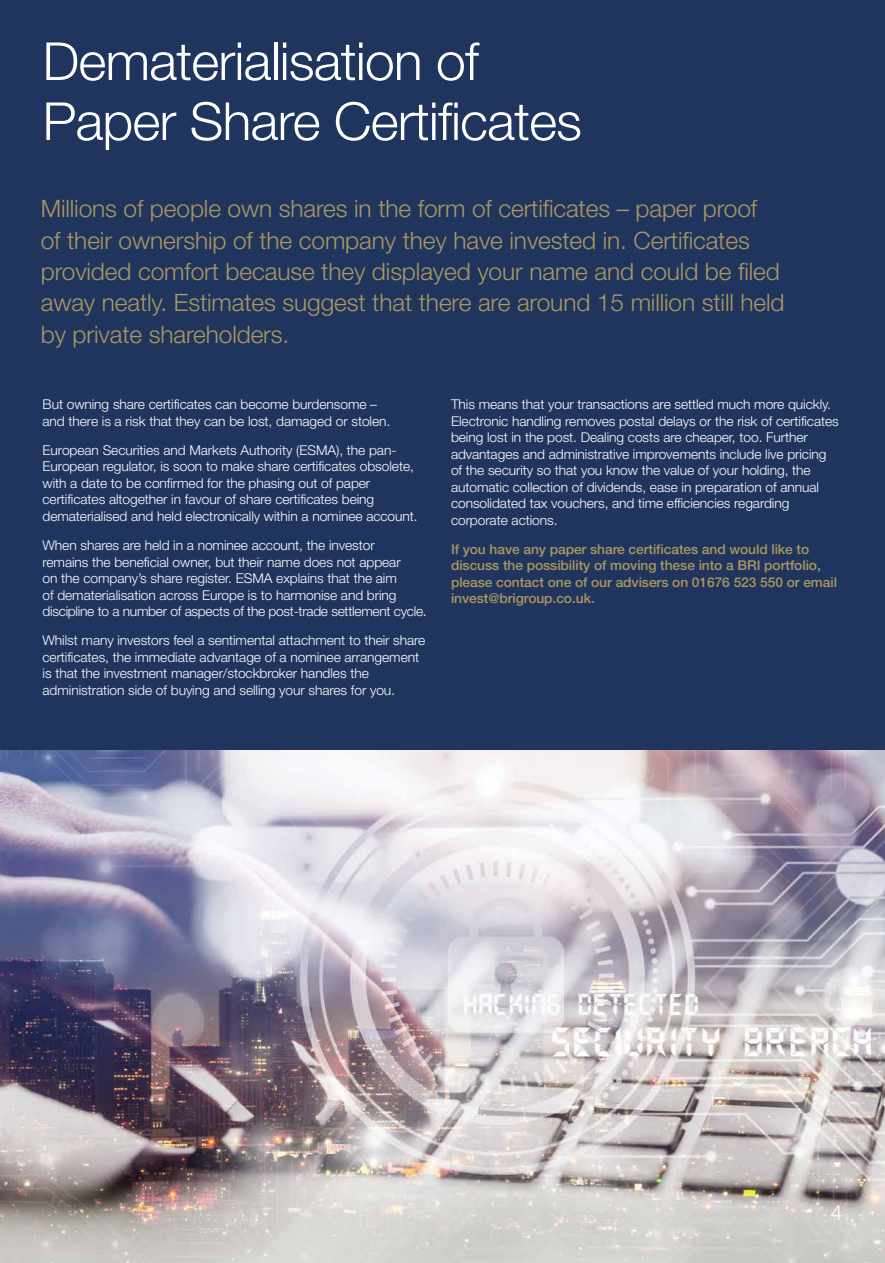
<style>
.page{position:relative;width:885px;height:1263px;background:#fff}
.page>*{position:absolute;margin:0;border:0;box-sizing:border-box;transform-origin:0 0}
.t1{font:300 52.5px/60px "Helvetica Neue LT Std";letter-spacing:-.015em;color:#fff}
.t2{font:300 24px/31.5px "Helvetica Neue LT Std";letter-spacing:-.005em;color:#ac9761}
.t3{font:300 21px "Helvetica Neue LT Std";color:#fff}
.t4{font:300 13.5px/16.5px "Helvetica Neue LT Std";letter-spacing:-.005em;color:#fff}
.t5{font:500 13.5px/16.5px "Helvetica Neue LT Std";letter-spacing:-.005em;color:#ac9761}
</style>
<div class="page">
<div style="left:0;top:0;width:884px;height:795px;background:#1f355e"></div>
<img style="left:0;top:750px;width:884px;height:513px">
<h1 class="t1" style="left:43px;top:30px;width:541px">Dematerialisation of<br>Paper Share Certificates</h1>
<p class="t2" style="left:41px;top:192px;width:745px">Millions of people own shares in the form of certificates – paper proof<br>of their ownership of the company they have invested in. Certificates provided comfort because they displayed your name and could be filed away neatly. Estimates suggest that there are around 15 million still held by private shareholders.</p>
<p class="t4" style="left:43px;top:396px;width:349px">But owning share certificates can become burdensome – and there is a risk that they can be lost, damaged or stolen.</p>
<p class="t4" style="left:43px;top:441px;width:376px">European Securities and Markets Authority (ESMA), the pan-European regulator, is soon to make share certificates obsolete, with a date to be confirmed for the phasing out of paper certificates altogether in favour of share certificates being dematerialised and held electronically within a nominee account.</p>
<p class="t4" style="left:43px;top:537px;width:385px">When shares are held in a nominee account, the investor<br>remains the beneficial owner, but their name does not appear<br>on the company’s share register. ESMA explains that the aim<br>of dematerialisation across Europe is to harmonise and bring discipline to a number of aspects of the post-trade settlement cycle.</p>
<p class="t4" style="left:43px;top:632px;width:384px">Whilst many investors feel a sentimental attachment to their share certificates, the immediate advantage of a nominee arrangement is that the investment manager/stockbroker handles the administration side of buying and selling your shares for you.</p>
<p class="t4" style="left:451px;top:396px;width:389px">This means that your transactions are settled much more quickly.<br>Electronic handling removes postal delays or the risk of certificates being lost in the post. Dealing costs are cheaper, too. Further advantages and administrative improvements include live pricing of the security so that you know the value of your holding, the automatic collection of dividends, ease in preparation of annual consolidated tax vouchers, and time efficiencies regarding corporate actions.</p>
<p class="t5" style="left:451px;top:541px;width:387px">If you have any paper share certificates and would like to discuss the possibility of moving these into a BRI portfolio, please contact one of our advisers on 01676 523 550 or email invest@brigroup.co.uk.</p>
<h3 class="t3" style="left:830px;top:1200px;width:13px">4</h3>
</div>
